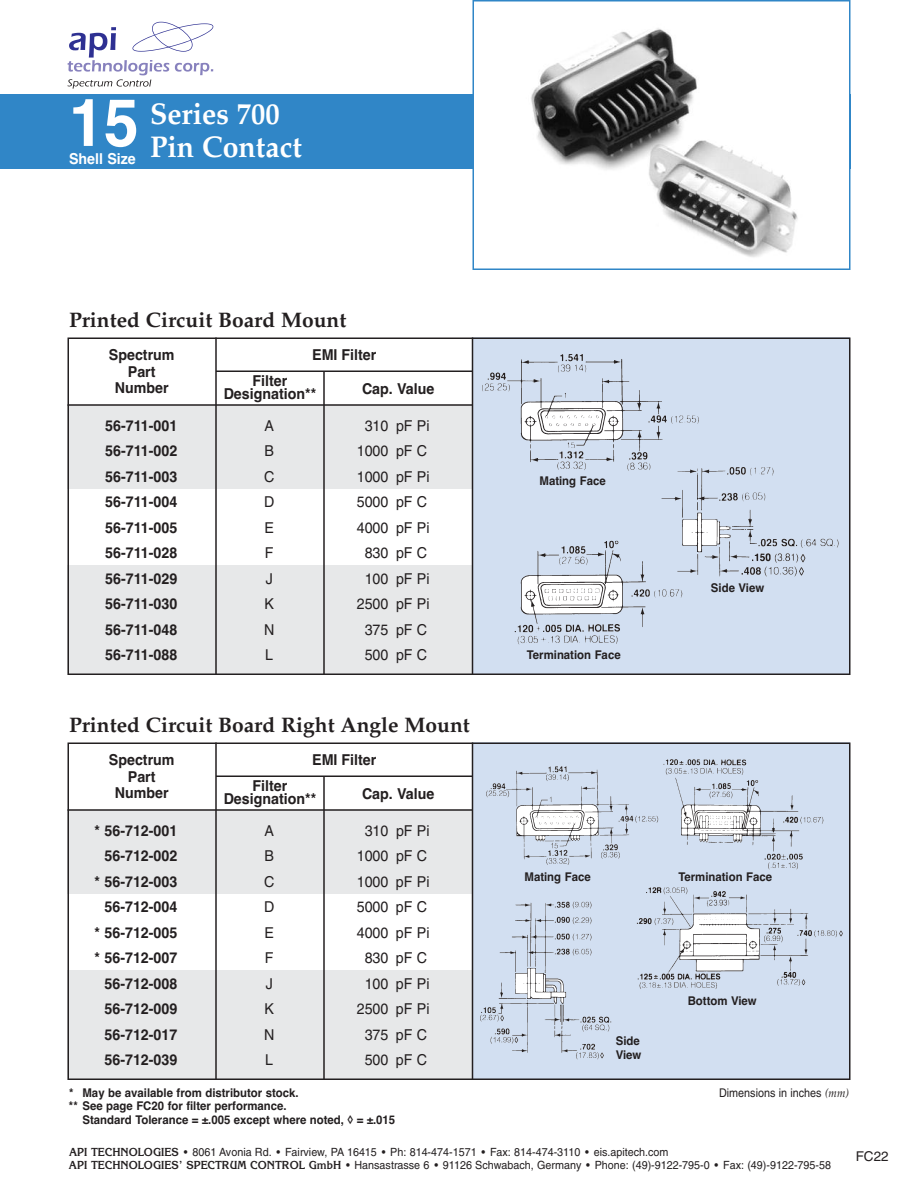
<style>
.page{position:relative;width:918px;height:1188px;background:#fff}
.page>*{position:absolute;margin:0;border:0;box-sizing:border-box;transform-origin:0 0}
.t1{font:700 30px/33px "Palatino";color:#fff;scale:.95 1}
.t2{font:700 21px "Palatino";color:#231f20}
.t3{font:700 15px/25.5px "Helvetica";color:#231f20;text-align:center;scale:.95 1}
.t4{font:15px "Helvetica";color:#231f20;scale:.95 1}
.t5{font:700 15px "Helvetica";color:#fff;scale:.95 1}
.t6{font:13.5px "Helvetica";color:#231f20}
.t7{font:700 12px/13.5px "Helvetica";color:#231f20;scale:.95 1}
.t8{font:12px "Helvetica";color:#231f20;scale:.9 1}
.t9{font:11.4px/12.8px "Helvetica";color:#231f20;scale:.95 1}
.s1{font-family:"Palatino";font-style:italic}
.s2{font-family:"Korinna";font-weight:700}
</style>
<div class="page">
<svg style="left:68px;top:22px;width:145px;height:67px"></svg>
<div style="left:0;top:94px;width:850px;height:75px;background:#3086c7"></div>
<div style="left:68px;top:405px;width:404px;height:84px;background:#e7e8e9"></div>
<div style="left:68px;top:566px;width:404px;height:109px;background:#e7e8e9"></div>
<div style="left:472px;top:338px;width:378px;height:337px;background:#d2dff1"></div>
<img style="left:475px;top:28px;width:372px;height:229px">
<div style="left:472px;top:0;width:378px;height:270px;border:2px solid #3086c7"></div>
<div style="left:68px;top:338px;width:782px;height:337px;border:2px solid #231f20"></div>
<hr style="left:472px;top:338px;width:1px;height:337px;background:#231f20">
<hr style="left:67px;top:404px;width:405px;height:2px;background:#231f20">
<hr style="left:215px;top:338px;width:2px;height:337px;background:#231f20">
<hr style="left:323px;top:371px;width:2px;height:304px;background:#231f20">
<hr style="left:216px;top:370px;width:256px;height:2px;background:#231f20">
<img style="left:482px;top:354px;width:357px;height:291px">
<div style="left:68px;top:810px;width:404px;height:84px;background:#e7e8e9"></div>
<div style="left:68px;top:971px;width:404px;height:109px;background:#e7e8e9"></div>
<div style="left:472px;top:742px;width:378px;height:338px;background:#d2dff1"></div>
<div style="left:68px;top:742px;width:782px;height:338px;border:2px solid #231f20"></div>
<hr style="left:472px;top:743px;width:1px;height:337px;background:#231f20">
<hr style="left:67px;top:809px;width:405px;height:2px;background:#231f20">
<hr style="left:215px;top:742px;width:2px;height:338px;background:#231f20">
<hr style="left:323px;top:776px;width:2px;height:304px;background:#231f20">
<hr style="left:216px;top:776px;width:256px;height:1px;background:#231f20">
<img style="left:480px;top:756px;width:368px;height:306px">
<h1 class="t1" style="left:69px;top:101px;width:247px;text-indent:81px">Series 700<br><sup>15</sup> Pin Contact</h1>
<p class="t5" style="left:69px;top:150px;width:72px">Shell Size</p>
<h2 class="t2" style="left:69px;top:312px;width:279px">Printed Circuit Board Mount</h2>
<p class="t3" style="left:109px;top:347px;width:71px;line-height:16.5px">Spectrum<br>Part<br>Number</p>
<p class="t3" style="left:105px;top:413px;width:77px;text-align:justify">56-711-001<br>56-711-002<br>56-711-003<br>56-711-004<br>56-711-005<br>56-711-028<br>56-711-029<br>56-711-030<br>56-711-048<br>56-711-088</p>
<p class="t4" style="left:265px;top:420px;width:12px">A</p>
<p class="t4" style="left:365px;top:420px;width:70px">310 pF Pi</p>
<p class="t3" style="left:312px;top:342px;width:69px">EMI Filter</p>
<p class="t3" style="left:362px;top:376px;width:78px">Cap. Value</p>
<p class="t3" style="left:224px;top:374px;width:99px;line-height:13.5px">Filter<br>Designation**</p>
<p class="t4" style="left:265px;top:446px;width:12px">B</p>
<p class="t4" style="left:357px;top:446px;width:76px">1000 pF C</p>
<p class="t4" style="left:264px;top:471px;width:12px">C</p>
<p class="t4" style="left:357px;top:471px;width:78px">1000 pF Pi</p>
<p class="t4" style="left:264px;top:497px;width:12px">D</p>
<p class="t4" style="left:357px;top:497px;width:76px">5000 pF C</p>
<p class="t4" style="left:265px;top:522px;width:12px">E</p>
<p class="t4" style="left:357px;top:522px;width:78px">4000 pF Pi</p>
<p class="t4" style="left:265px;top:548px;width:11px">F</p>
<p class="t4" style="left:365px;top:548px;width:67px">830 pF C</p>
<p class="t4" style="left:266px;top:573px;width:9px">J</p>
<p class="t4" style="left:365px;top:573px;width:70px">100 pF Pi</p>
<p class="t4" style="left:265px;top:599px;width:12px">K</p>
<p class="t4" style="left:357px;top:599px;width:78px">2500 pF Pi</p>
<p class="t4" style="left:264px;top:624px;width:12px">N</p>
<p class="t4" style="left:365px;top:624px;width:67px">375 pF C</p>
<p class="t4" style="left:265px;top:650px;width:10px">L</p>
<p class="t4" style="left:365px;top:650px;width:67px">500 pF C</p>
<h2 class="t2" style="left:69px;top:717px;width:402px">Printed Circuit Board Right Angle Mount</h2>
<p class="t3" style="left:109px;top:752px;width:71px;line-height:16.5px">Spectrum<br>Part<br>Number</p>
<p class="t3" style="left:95px;top:818px;width:89px;text-align:right">* 56-712-001<br>56-712-002<br>* 56-712-003<br>56-712-004<br>* 56-712-005 * 56-712-007<br>56-712-008<br>56-712-009<br>56-712-017<br>56-712-039</p>
<p class="t4" style="left:265px;top:825px;width:12px">A</p>
<p class="t4" style="left:365px;top:825px;width:70px">310 pF Pi</p>
<p class="t3" style="left:312px;top:747px;width:69px">EMI Filter</p>
<p class="t3" style="left:362px;top:781px;width:78px">Cap. Value</p>
<p class="t3" style="left:224px;top:779px;width:99px;line-height:13.5px">Filter<br>Designation**</p>
<p class="t4" style="left:264px;top:851px;width:12px">B</p>
<p class="t4" style="left:357px;top:851px;width:76px">1000 pF C</p>
<p class="t4" style="left:264px;top:876px;width:12px">C</p>
<p class="t4" style="left:357px;top:876px;width:78px">1000 pF Pi</p>
<p class="t4" style="left:264px;top:902px;width:12px">D</p>
<p class="t4" style="left:357px;top:902px;width:76px">5000 pF C</p>
<p class="t4" style="left:264px;top:927px;width:12px">E</p>
<p class="t4" style="left:357px;top:927px;width:78px">4000 pF Pi</p>
<p class="t4" style="left:265px;top:953px;width:11px">F</p>
<p class="t4" style="left:365px;top:953px;width:67px">830 pF C</p>
<p class="t4" style="left:266px;top:978px;width:9px">J</p>
<p class="t4" style="left:365px;top:978px;width:70px">100 pF Pi</p>
<p class="t4" style="left:264px;top:1004px;width:12px">K</p>
<p class="t4" style="left:357px;top:1004px;width:78px">2500 pF Pi</p>
<p class="t4" style="left:264px;top:1029px;width:12px">N</p>
<p class="t4" style="left:365px;top:1029px;width:67px">375 pF C</p>
<p class="t4" style="left:265px;top:1055px;width:10px">L</p>
<p class="t4" style="left:365px;top:1055px;width:67px">500 pF C</p>
<p class="t7" style="left:69px;top:1086px;width:243px">* May be available from distributor stock. ** See page FC20 for filter performance.</p>
<p class="t7" style="left:82px;top:1113px;width:331px">Standard Tolerance = ±.005 except where noted, ◊ = ±.015</p>
<p class="t7" style="left:540px;top:474px;width:71px">Mating Face</p>
<p class="t7" style="left:527px;top:648px;width:100px">Termination Face</p>
<p class="t7" style="left:711px;top:581px;width:58px">Side View</p>
<p class="t7" style="left:525px;top:870px;width:71px">Mating Face</p>
<p class="t7" style="left:678px;top:870px;width:100px">Termination Face</p>
<p class="t7" style="left:616px;top:1034px;width:29px">Side<br>View</p>
<p class="t7" style="left:688px;top:994px;width:74px">Bottom View</p>
<p class="t8" style="left:719px;top:1088px;width:146px">Dimensions in inches <span class="s1">(mm)</span></p>
<p class="t9" style="left:69px;top:1147px;width:804px"><span class="s2">API TECHNOLOGIES</span> • 8061 Avonia Rd. • Fairview, PA 16415 • Ph: 814-474-1571 • Fax: 814-474-3110 • eis.apitech.com<br><span class="s2">API TECHNOLOGIES’ SPECTRUM CONTROL GmbH</span> • Hansastrasse 6 • 91126 Schwabach, Germany • Phone: (49)-9122-795-0 • Fax: (49)-9122-795-58</p>
<p class="t6" style="left:856px;top:1151px;width:35px">FC22</p>
</div>
